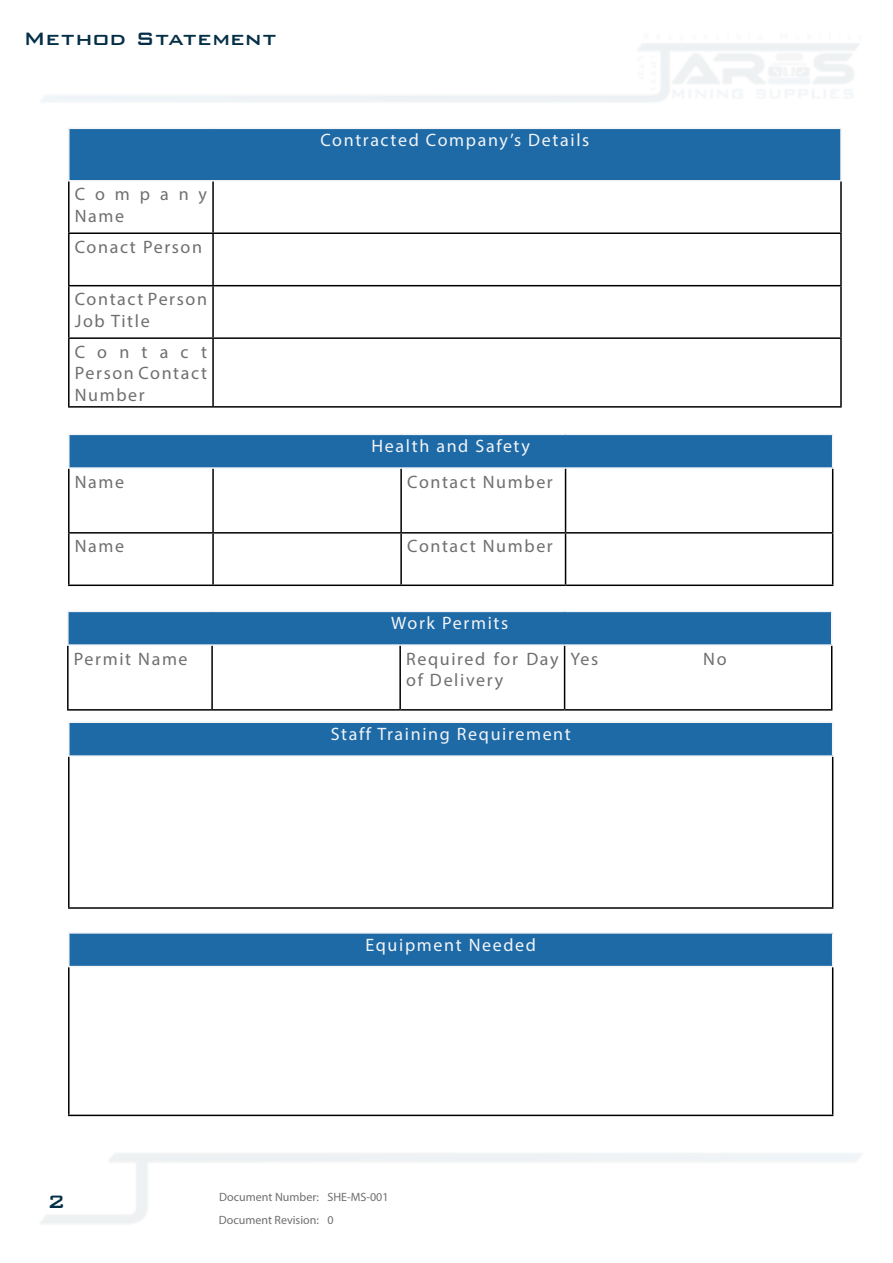
<style>
.page{position:relative;width:893px;height:1263px;background:#fff}
.page>*{position:absolute;margin:0;border:0;box-sizing:border-box;transform-origin:0 0}
.t1{font:500 24px "Bank Gothic BT";letter-spacing:.01em;color:#052f47}
.t2{font:18px/21.6px "Myriad Pro";letter-spacing:.09em;color:#706f6f}
.t3{font:18px "Myriad Pro";letter-spacing:.09em;color:#f3f4f7}
.t4{font:18px/21.6px "Myriad Pro";letter-spacing:.545em;color:#706f6f}
.t5{font:12px/23.4px "Myriad Pro";color:#706f6f}
</style>
<div class="page">
<div style="left:69px;top:128px;width:772px;height:53px;background:#1d6aa7"></div>
<hr style="left:68px;top:128px;width:145px;height:1px;background:#f3f4f7">
<hr style="left:68px;top:129px;width:2px;height:51px;background:#f3f4f7">
<hr style="left:213px;top:128px;width:629px;height:1px;background:#f3f4f7">
<hr style="left:840px;top:129px;width:2px;height:51px;background:#f3f4f7">
<hr style="left:68px;top:180px;width:145px;height:2px;background:#f3f4f7">
<hr style="left:213px;top:180px;width:629px;height:2px;background:#f3f4f7">
<hr style="left:68px;top:182px;width:2px;height:50px;background:#000">
<hr style="left:212px;top:182px;width:2px;height:50px;background:#000">
<hr style="left:840px;top:182px;width:2px;height:50px;background:#000">
<hr style="left:68px;top:232px;width:145px;height:2px;background:#000">
<hr style="left:68px;top:234px;width:2px;height:51px;background:#000">
<hr style="left:213px;top:232px;width:629px;height:2px;background:#000">
<hr style="left:212px;top:234px;width:2px;height:51px;background:#000">
<hr style="left:840px;top:234px;width:2px;height:51px;background:#000">
<hr style="left:68px;top:285px;width:145px;height:1px;background:#000">
<hr style="left:68px;top:286px;width:2px;height:51px;background:#000">
<hr style="left:213px;top:285px;width:629px;height:1px;background:#000">
<hr style="left:212px;top:286px;width:2px;height:51px;background:#000">
<hr style="left:840px;top:286px;width:2px;height:51px;background:#000">
<hr style="left:68px;top:337px;width:145px;height:2px;background:#000">
<hr style="left:68px;top:339px;width:2px;height:67px;background:#000">
<hr style="left:213px;top:337px;width:629px;height:2px;background:#000">
<hr style="left:212px;top:339px;width:2px;height:67px;background:#000">
<hr style="left:840px;top:339px;width:2px;height:67px;background:#000">
<hr style="left:68px;top:406px;width:145px;height:2px;background:#000">
<hr style="left:213px;top:406px;width:629px;height:2px;background:#000">
<div style="left:69px;top:434px;width:764px;height:34px;background:#1d6aa7"></div>
<hr style="left:68px;top:434px;width:145px;height:1px;background:#f3f4f7">
<hr style="left:68px;top:435px;width:2px;height:32px;background:#f3f4f7">
<hr style="left:213px;top:434px;width:188px;height:1px;background:#f3f4f7">
<hr style="left:401px;top:434px;width:165px;height:1px;background:#f3f4f7">
<hr style="left:566px;top:434px;width:267px;height:1px;background:#f3f4f7">
<hr style="left:832px;top:435px;width:1px;height:32px;background:#f3f4f7">
<hr style="left:68px;top:467px;width:145px;height:2px;background:#f3f4f7">
<hr style="left:213px;top:467px;width:188px;height:2px;background:#f3f4f7">
<hr style="left:401px;top:467px;width:165px;height:2px;background:#f3f4f7">
<hr style="left:566px;top:467px;width:267px;height:2px;background:#f3f4f7">
<hr style="left:68px;top:469px;width:2px;height:63px;background:#000">
<hr style="left:212px;top:469px;width:2px;height:63px;background:#000">
<hr style="left:400px;top:469px;width:2px;height:63px;background:#000">
<hr style="left:565px;top:469px;width:1px;height:63px;background:#000">
<hr style="left:832px;top:469px;width:1px;height:63px;background:#000">
<hr style="left:68px;top:532px;width:145px;height:2px;background:#000">
<hr style="left:68px;top:534px;width:2px;height:50px;background:#000">
<hr style="left:213px;top:532px;width:188px;height:2px;background:#000">
<hr style="left:212px;top:534px;width:2px;height:50px;background:#000">
<hr style="left:401px;top:532px;width:165px;height:2px;background:#000">
<hr style="left:400px;top:534px;width:2px;height:50px;background:#000">
<hr style="left:566px;top:532px;width:267px;height:2px;background:#000">
<hr style="left:565px;top:534px;width:1px;height:50px;background:#000">
<hr style="left:832px;top:534px;width:1px;height:50px;background:#000">
<hr style="left:68px;top:584px;width:145px;height:2px;background:#000">
<hr style="left:213px;top:584px;width:188px;height:2px;background:#000">
<hr style="left:401px;top:584px;width:165px;height:2px;background:#000">
<hr style="left:566px;top:584px;width:267px;height:2px;background:#000">
<div style="left:68px;top:611px;width:764px;height:34px;background:#1d6aa7"></div>
<hr style="left:67px;top:611px;width:145px;height:1px;background:#f3f4f7">
<hr style="left:67px;top:612px;width:2px;height:32px;background:#f3f4f7">
<hr style="left:212px;top:611px;width:188px;height:1px;background:#f3f4f7">
<hr style="left:400px;top:611px;width:165px;height:1px;background:#f3f4f7">
<hr style="left:565px;top:611px;width:267px;height:1px;background:#f3f4f7">
<hr style="left:831px;top:612px;width:1px;height:32px;background:#f3f4f7">
<hr style="left:67px;top:644px;width:145px;height:2px;background:#f3f4f7">
<hr style="left:212px;top:644px;width:188px;height:2px;background:#f3f4f7">
<hr style="left:400px;top:644px;width:165px;height:2px;background:#f3f4f7">
<hr style="left:565px;top:644px;width:267px;height:2px;background:#f3f4f7">
<hr style="left:67px;top:646px;width:2px;height:63px;background:#000">
<hr style="left:211px;top:646px;width:2px;height:63px;background:#000">
<hr style="left:399px;top:646px;width:2px;height:63px;background:#000">
<hr style="left:564px;top:646px;width:1px;height:63px;background:#000">
<hr style="left:831px;top:646px;width:1px;height:63px;background:#000">
<hr style="left:67px;top:709px;width:145px;height:2px;background:#000">
<hr style="left:212px;top:709px;width:188px;height:2px;background:#000">
<hr style="left:400px;top:709px;width:165px;height:2px;background:#000">
<hr style="left:565px;top:709px;width:267px;height:2px;background:#000">
<div style="left:69px;top:722px;width:764px;height:34px;background:#1d6aa7"></div>
<hr style="left:68px;top:721px;width:765px;height:2px;background:#f3f4f7">
<hr style="left:68px;top:723px;width:2px;height:32px;background:#f3f4f7">
<hr style="left:832px;top:723px;width:1px;height:32px;background:#f3f4f7">
<hr style="left:68px;top:755px;width:765px;height:2px;background:#f3f4f7">
<hr style="left:68px;top:757px;width:2px;height:150px;background:#000">
<hr style="left:832px;top:757px;width:1px;height:150px;background:#000">
<hr style="left:68px;top:907px;width:765px;height:2px;background:#000">
<div style="left:69px;top:933px;width:764px;height:33px;background:#1d6aa7"></div>
<hr style="left:68px;top:932px;width:765px;height:2px;background:#f3f4f7">
<hr style="left:68px;top:934px;width:2px;height:32px;background:#f3f4f7">
<hr style="left:832px;top:934px;width:1px;height:32px;background:#f3f4f7">
<hr style="left:68px;top:966px;width:765px;height:1px;background:#f3f4f7">
<hr style="left:68px;top:967px;width:2px;height:148px;background:#000">
<hr style="left:832px;top:967px;width:1px;height:148px;background:#000">
<hr style="left:68px;top:1115px;width:765px;height:1px;background:#000">
<h1 class="t1" style="left:23px;top:25px;width:255px">Method Statement</h1>
<p class="t4" style="left:75px;top:183px;width:134px">Company<br>Name</p>
<p class="t2" style="left:75px;top:236px;width:129px">Conact Person</p>
<p class="t2" style="left:75px;top:288px;width:134px">Contact Person<br>Job Title</p>
<p class="t2" style="left:75px;top:340px;width:134px;text-align:justify">Contact Person Contact Number</p>
<p class="t3" style="left:320px;top:129px;width:270px">Contracted Company’s Details</p>
<p class="t3" style="left:372px;top:435px;width:160px">Health and Safety</p>
<p class="t2" style="left:75px;top:470px;width:51px">Name</p>
<p class="t2" style="left:407px;top:470px;width:147px">Contact Number</p>
<p class="t2" style="left:75px;top:535px;width:51px">Name</p>
<p class="t2" style="left:407px;top:535px;width:147px">Contact Number</p>
<p class="t3" style="left:391px;top:612px;width:118px">Work Permits</p>
<p class="t2" style="left:74px;top:647px;width:115px">Permit Name</p>
<p class="t2" style="left:406px;top:647px;width:154px">Required for Day of Delivery</p>
<p class="t2" style="left:571px;top:647px;width:29px">Yes</p>
<p class="t2" style="left:703px;top:647px;width:25px">No</p>
<p class="t3" style="left:331px;top:723px;width:242px">Staff Training Requirement</p>
<h1 class="t1" style="left:47px;top:1188px;width:20px">2</h1>
<p class="t3" style="left:365px;top:933px;width:172px">Equipment Needed</p>
<p class="t5" style="left:219px;top:1185px;width:102px">Document Number:<br>Document Revision:</p>
<p class="t5" style="left:327px;top:1185px;width:63px">SHE-MS-001<br>0</p>
</div>
